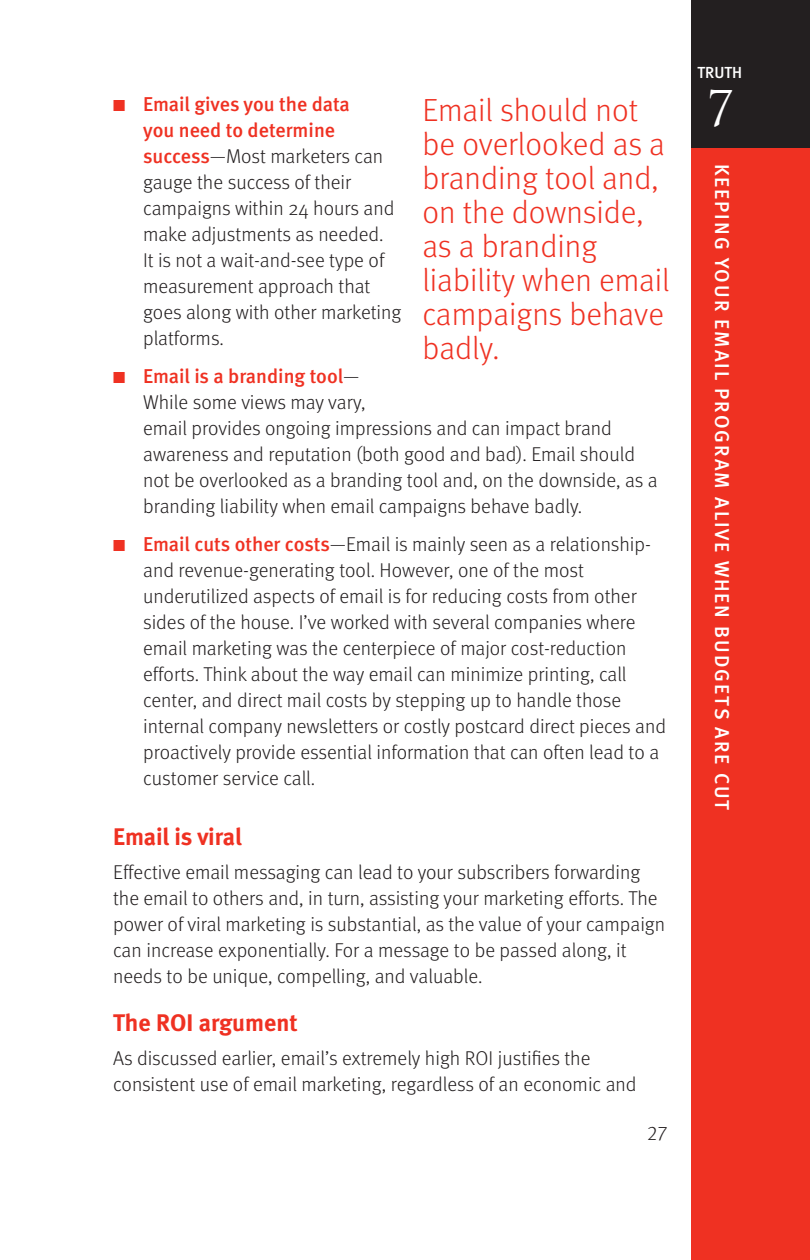
<style>
.page{position:relative;width:810px;height:1260px;background:#fff}
.page>*{position:absolute;margin:0;border:0;box-sizing:border-box;transform-origin:0 0}
.t1{font:48px "Trajan Pro";color:#fff}
.t2{font:300 32px/34px "Meta";color:#ef3122}
.t3{font:700 24px "Meta";color:#ef3122}
.t4{font:300 20px/26px "Meta";color:#231f20}
.t5{font:20px/26px "Meta Medium LF";color:#ef3122}
.t6{font:500 20px "Meta";letter-spacing:.1em;color:#fff}
.t7{font:20px "Meta Light LF";color:#231f20}
.t8{font:500 16px "Meta";color:#fff}
.t9{font:16px "Zapf Dingbats ITC";color:#ef3122}
.s1{font-family:"Meta Medium LF";font-weight:400;color:#ef3122}
.s2{font-family:"Meta";font-weight:300;color:#231f20}
</style>
<div class="page">
<div style="left:690px;top:0;width:119px;height:1260px;background:#ef3122"></div>
<div style="left:690px;top:0;width:119px;height:148px;background:#231f20"></div>
<p class="t9" style="left:113px;top:98px;width:14px">■</p>
<p class="t9" style="left:113px;top:370px;width:14px">■</p>
<p class="t9" style="left:113px;top:538px;width:14px">■</p>
<p class="t5" style="left:143px;top:93px;width:208px">Email gives you the data you need to determine</p>
<p class="t4" style="left:143px;top:145px;width:260px"><span class="s1">success</span>—Most marketers can gauge the success of their campaigns within 24 hours and make adjustments as needed.<br>It is not a wait-and-see type of measurement approach that goes along with other marketing platforms.</p>
<p class="t5" style="left:143px;top:365px;width:217px">Email is a branding tool<span class="s2">—</span></p>
<p class="t4" style="left:143px;top:391px;width:516px">While some views may vary,<br>email provides ongoing impressions and can impact brand awareness and reputation (both good and bad). Email should not be overlooked as a branding tool and, on the downside, as a branding liability when email campaigns behave badly.</p>
<p class="t4" style="left:143px;top:533px;width:524px"><span class="s1">Email cuts other costs</span>—Email is mainly seen as a relationship&shy;and revenue-generating tool. However, one of the most underutilized aspects of email is for reducing costs from other sides of the house. I’ve worked with several companies where email marketing was the centerpiece of major cost-reduction efforts. Think about the way email can minimize printing, call center, and direct mail costs by stepping up to handle those internal company newsletters or costly postcard direct pieces and proactively provide essential information that can often lead to a customer service call.</p>
<h2 class="t2" style="left:422px;top:95px;width:249px">Email should not be overlooked as a branding tool and, on the downside, as a branding liability when email campaigns behave badly.</h2>
<p class="t3" style="left:113px;top:828px;width:130px">Email is viral</p>
<p class="t4" style="left:113px;top:861px;width:553px">Effective email messaging can lead to your subscribers forwarding the email to others and, in turn, assisting your marketing efforts. The power of viral marketing is substantial, as the value of your campaign can increase exponentially. For a message to be passed along, it needs to be unique, compelling, and valuable.</p>
<p class="t3" style="left:113px;top:1014px;width:186px">The ROI argument</p>
<p class="t4" style="left:113px;top:1047px;width:524px">As discussed earlier, email’s extremely high ROI justifies the consistent use of email marketing, regardless of an economic and</p>
<p class="t7" style="left:647px;top:1125px;width:22px">27</p>
<p class="t8" style="left:697px;top:66px;width:46px">TRUTH</p>
<h1 class="t1" style="left:706px;top:81px;width:29px">7</h1>
<p class="t6" style="left:729px;top:164px;width:648px;rotate:90deg">KEEPING YOUR EMAIL PROGRAM ALIVE WHEN BUDGETS ARE CUT</p>
</div>
